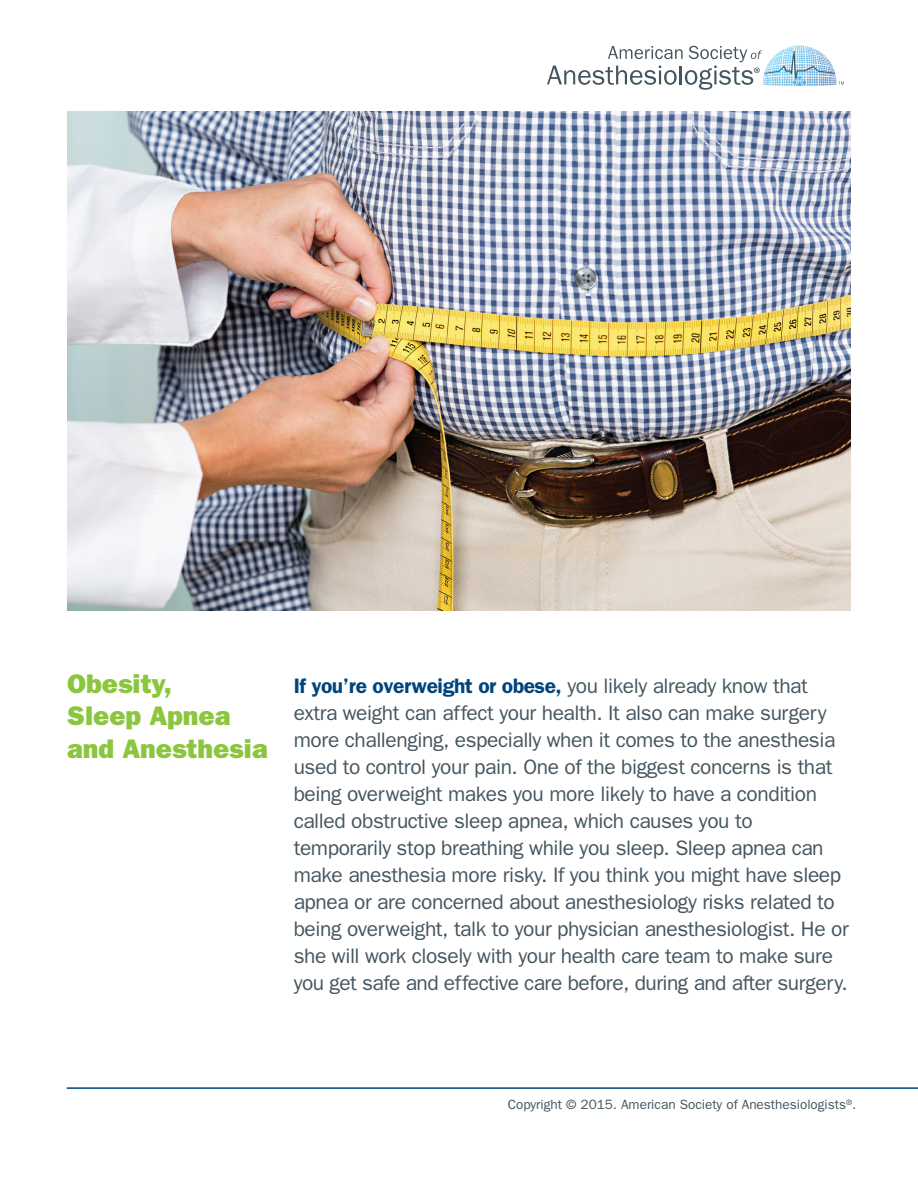
<style>
.page{position:relative;width:918px;height:1188px;background:#fff}
.page>*{position:absolute;margin:0;border:0;box-sizing:border-box;transform-origin:0 0}
.t1{font:800 27px/32.4px "Franklin Gothic";color:#8bc63e}
.t2{font:21px/27px "Franklin Gothic";letter-spacing:-.02em;color:#45555f}
.t3{font:13.5px "Franklin Gothic";color:#45555f}
.s1{font-weight:600;color:#00447b}
</style>
<div class="page">
<hr style="left:67px;top:1087px;width:851px;height:2px;background:#00447b">
<svg style="left:547px;top:46px;width:297px;height:44px"></svg>
<img style="left:67px;top:112px;width:783px;height:499px">
<p class="t1" style="left:67px;top:667px;width:202px">Obesity,<br>Sleep Apnea and Anesthesia</p>
<p class="t2" style="left:294px;top:672px;width:557px"><span class="s1">If you’re overweight or obese,</span> you likely already know that extra weight can affect your health. It also can make surgery more challenging, especially when it comes to the anesthesia used to control your pain. One of the biggest concerns is that being overweight makes you more likely to have a condition called obstructive sleep apnea, which causes you to temporarily stop breathing while you sleep. Sleep apnea can make anesthesia more risky. If you think you might have sleep apnea or are concerned about anesthesiology risks related to being overweight, talk to your physician anesthesiologist. He or she will work closely with your health care team to make sure you get safe and effective care before, during and after surgery.</p>
<p class="t3" style="left:508px;top:1097px;width:350px">Copyright © 2015. American Society of Anesthesiologists<sup>®</sup>.</p>
</div>
